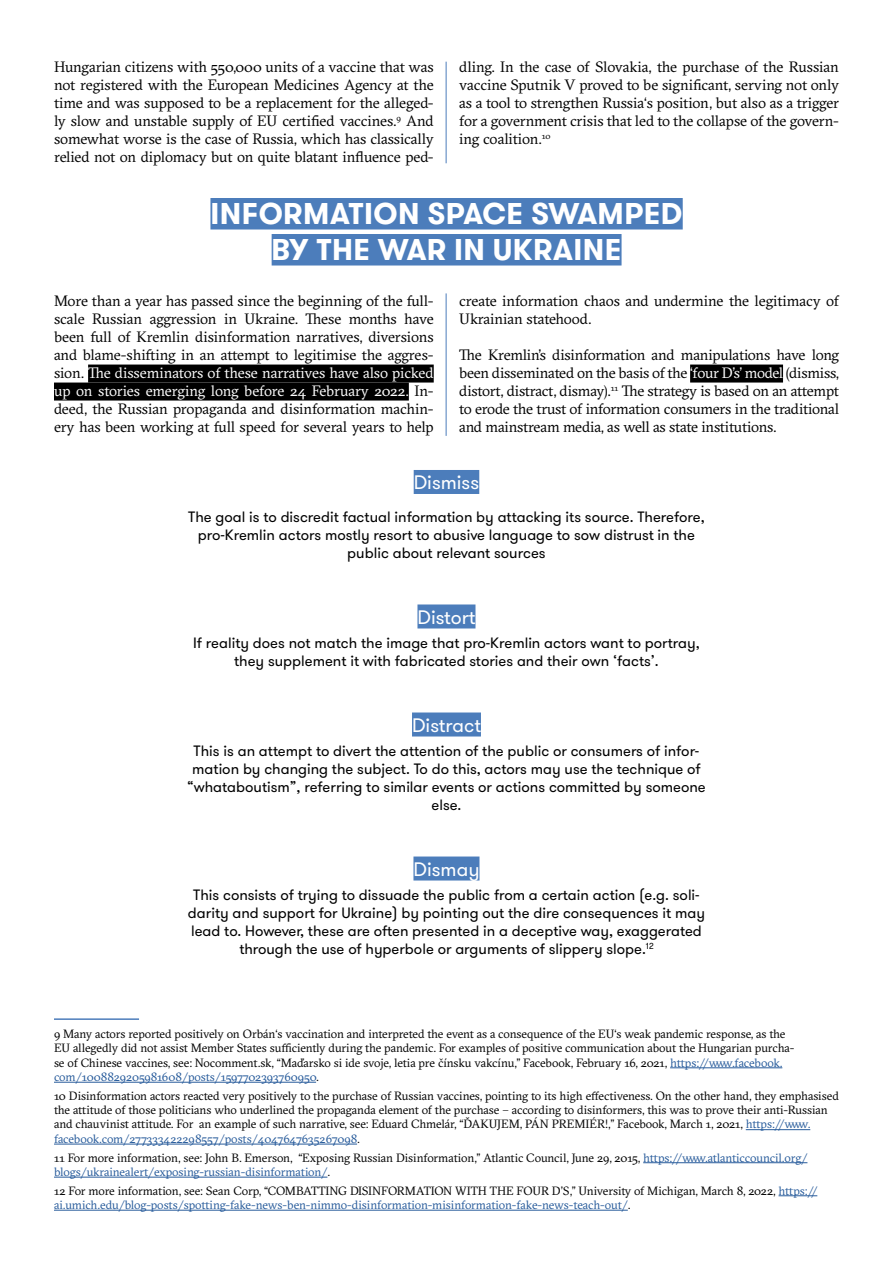
<style>
.page{position:relative;width:893px;height:1263px;background:#fff}
.page>*{position:absolute;margin:0;border:0;box-sizing:border-box;transform-origin:0 0}
.t1{font:700 30px/36px "GT Walsheim Pro";letter-spacing:.015em;color:#fff;text-align:center}
.t2{font:19.5px "GT Walsheim Pro";color:#fff}
.t3{font:15px/18px "GT Sectra";letter-spacing:-.01em;color:#000;text-align:justify}
.t4{font:15px/18px "GT Walsheim Pro";color:#000;text-align:center}
.t5{font:12px/14.4px "GT Sectra";letter-spacing:-.01em;color:#000}
.t6{font:12px/14.4px "GT Sectra";letter-spacing:-.005em;color:#275b9b}
.s1{color:#fff}
.s2{color:#275b9b}
.s3{color:#000}
</style>
<div class="page">
<hr style="left:54px;top:1018px;width:85px;height:2px;background:#4c7dbb">
<hr style="left:670px;top:1067px;width:112px;height:1px;background:#275b9b">
<hr style="left:54px;top:1082px;width:262px;height:1px;background:#275b9b">
<hr style="left:746px;top:1129px;width:64px;height:1px;background:#275b9b">
<hr style="left:54px;top:1144px;width:303px;height:1px;background:#275b9b">
<hr style="left:643px;top:1162px;width:164px;height:1px;background:#275b9b">
<hr style="left:54px;top:1177px;width:273px;height:1px;background:#275b9b">
<hr style="left:778px;top:1195px;width:39px;height:1px;background:#275b9b">
<hr style="left:54px;top:1210px;width:574px;height:1px;background:#275b9b">
<div style="left:210px;top:198px;width:473px;height:31px;background:#4c7dbb"></div>
<div style="left:272px;top:234px;width:350px;height:31px;background:#4c7dbb"></div>
<div style="left:88px;top:365px;width:346px;height:18px;background:#000"></div>
<div style="left:54px;top:383px;width:355px;height:18px;background:#000"></div>
<div style="left:690px;top:365px;width:93px;height:18px;background:#000"></div>
<div style="left:414px;top:470px;width:65px;height:24px;background:#4c7dbb"></div>
<div style="left:417px;top:604px;width:58px;height:24px;background:#4c7dbb"></div>
<div style="left:412px;top:712px;width:69px;height:24px;background:#4c7dbb"></div>
<div style="left:413px;top:856px;width:66px;height:24px;background:#4c7dbb"></div>
<hr style="left:446px;top:62px;width:1px;height:101px;background:#4c7dbb">
<hr style="left:446px;top:293px;width:1px;height:143px;background:#4c7dbb">
<p class="t3" style="left:54px;top:58px;width:381px">Hungarian citizens with 550,000 units of a vaccine that was not registered with the European Medicines Agency at the time and was supposed to be a replacement for the alleged&shy;ly slow and unstable supply of EU certified vaccines.<sup>9</sup> And somewhat worse is the case of Russia, which has classically relied not on diplomacy but on quite blatant influence ped-</p>
<p class="t3" style="left:459px;top:58px;width:381px">dling. In the case of Slovakia, the purchase of the Russian vaccine Sputnik V proved to be significant, serving not only as a tool to strengthen Russia‘s position, but also as a trigger for a government crisis that led to the collapse of the govern&shy;ing coalition.<sup>10</sup></p>
<h1 class="t1" style="left:210px;top:196px;width:474px">INFORMATION SPACE SWAMPED<br>BY THE WAR IN UKRAINE</h1>
<p class="t3" style="left:54px;top:292px;width:381px">More than a year has passed since the beginning of the full&shy;scale Russian aggression in Ukraine. These months have been full of Kremlin disinformation narratives, diversions and blame-shifting in an attempt to legitimise the aggres&shy;sion. <span class="s1">The disseminators of these narratives have also picked up on stories emerging long before 24 February 2022.</span> In&shy;deed, the Russian propaganda and disinformation machin&shy;ery has been working at full speed for several years to help</p>
<p class="t3" style="left:459px;top:292px;width:381px">create information chaos and undermine the legitimacy of<br>Ukrainian statehood.</p>
<p class="t3" style="left:459px;top:346px;width:381px">The Kremlin’s disinformation and manipulations have long been disseminated on the basis of the <span class="s1">‘four D’s’ model</span> (dismiss, distort, distract, dismay).<sup>11</sup> The strategy is based on an attempt to erode the trust of information consumers in the traditional and mainstream media, as well as state institutions.</p>
<h2 class="t2" style="left:414px;top:470px;width:67px">Dismiss</h2>
<p class="t4" style="left:188px;top:508px;width:518px">The goal is to discredit factual information by attacking its source. Therefore, pro-Kremlin actors mostly resort to abusive language to sow distrust in the public about relevant sources</p>
<h2 class="t2" style="left:417px;top:605px;width:60px">Distort</h2>
<p class="t4" style="left:193px;top:634px;width:508px">If reality does not match the image that pro-Kremlin actors want to portray, they supplement it with fabricated stories and their own ‘facts’.</p>
<h2 class="t2" style="left:412px;top:713px;width:70px">Distract</h2>
<p class="t4" style="left:187px;top:742px;width:520px">This is an attempt to divert the attention of the public or consumers of infor&shy;mation by changing the subject. To do this, actors may use the technique of “whataboutism”, referring to similar events or actions committed by someone else.</p>
<h2 class="t2" style="left:413px;top:857px;width:68px">Dismay</h2>
<p class="t4" style="left:188px;top:886px;width:518px">This consists of trying to dissuade the public from a certain action (e.g. soli&shy;darity and support for Ukraine) by pointing out the dire consequences it may lead to. However, these are often presented in a deceptive way, exaggerated through the use of hyperbole or arguments of slippery slope.<sup>12</sup></p>
<p class="t5" style="left:54px;top:1026px;width:742px">9 Many actors reported positively on Orbán‘s vaccination and interpreted the event as a consequence of the EU‘s weak pandemic response, as the EU allegedly did not assist Member States sufficiently during the pandemic. For examples of positive communication about the Hungarian purcha&shy;se of Chinese vaccines, see: Nocomment.sk, “Maďarsko si ide svoje, letia pre čínsku vakcínu,” Facebook, February 16, 2021, <span class="s2">https://www.facebook. com/1008829205981608/posts/1597702393760950</span>.</p>
<p class="t5" style="left:54px;top:1088px;width:786px">10 Disinformation actors reacted very positively to the purchase of Russian vaccines, pointing to its high effectiveness. On the other hand, they emphasised the attitude of those politicians who underlined the propaganda element of the purchase – according to disinformers, this was to prove their anti-Russian and chauvinist attitude. For an example of such narrative, see: Eduard Chmelár, “ĎAKUJEM, PÁN PREMIÉR!,” Facebook, March 1, 2021, <span class="s2">https://www. facebook.com/277333422298557/posts/4047647635267098</span>.</p>
<p class="t5" style="left:54px;top:1150px;width:755px">11 For more information, see: John B. Emerson, “Exposing Russian Disinformation,” Atlantic Council, June 29, 2015, <span class="s2">https://www.atlanticcouncil.org/ blogs/ukrainealert/exposing-russian-disinformation/</span>.</p>
<p class="t6" style="left:54px;top:1183px;width:765px"><span class="s3">12 For more information, see: Sean Corp, “COMBATTING DISINFORMATION WITH THE FOUR D’S,” University of Michigan, March 8, 2022,</span> https:// ai.umich.edu/blog-posts/spotting-fake-news-ben-nimmo-disinformation-misinformation-fake-news-teach-out/<span class="s3">.</span></p>
</div>
